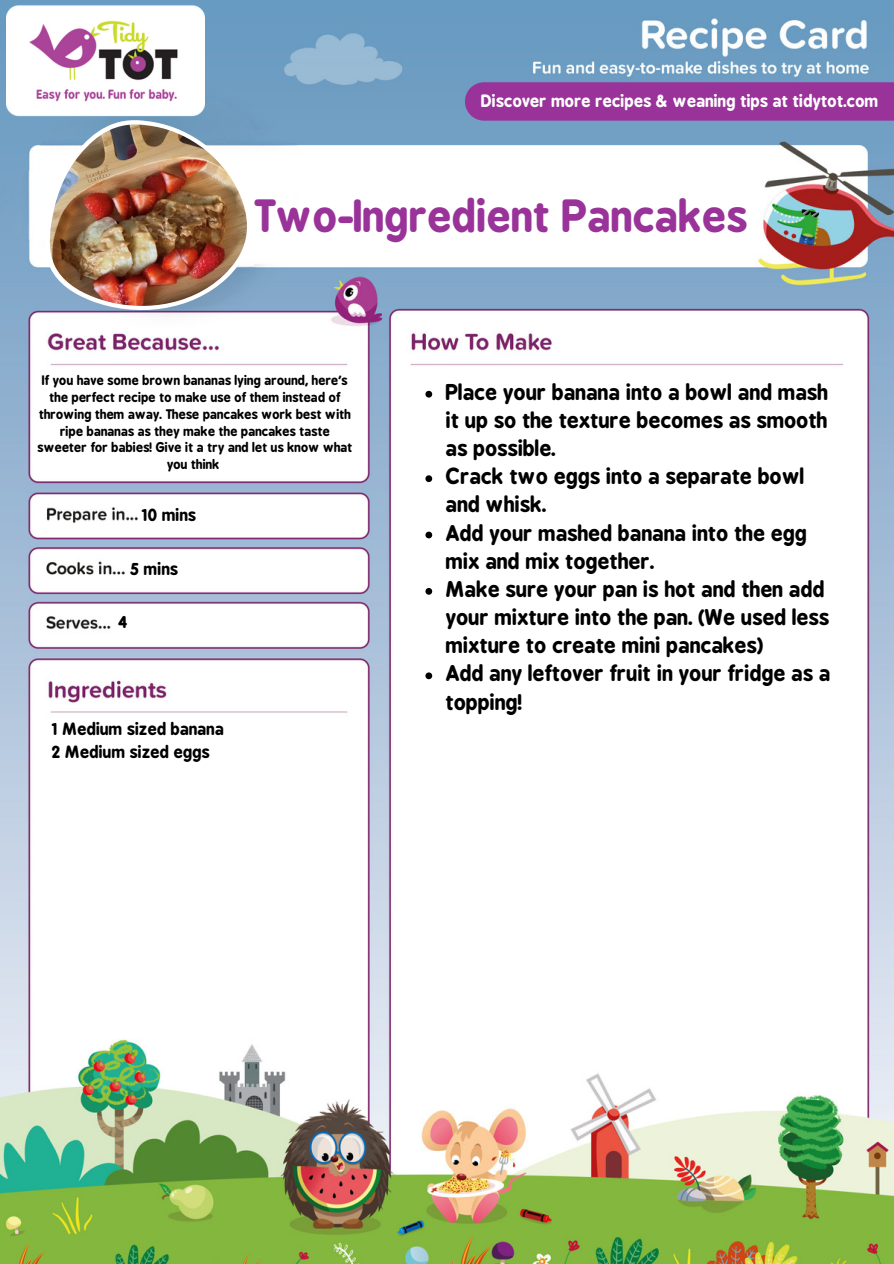
<style>
.page{position:relative;width:894px;height:1264px;background:#fff}
.page>*{position:absolute;margin:0;border:0;box-sizing:border-box;transform-origin:0 0}
.t1{font:700 41.85px "B Preplay";color:#939}
.t2{font:700 20.55px/28.2px "B Preplay";color:#000}
.t3{font:700 16.05px "B Preplay";color:#000}
.t4{font:700 16.05px "B Preplay";color:#fff}
.t5{font:700 12.45px/16.6px "B Preplay";color:#000;text-align:center}
</style>
<div class="page">
<img style="left:0;top:0;width:893px;height:1263px">
<img style="left:6px;top:0;width:199px;height:132px">
<svg style="left:44px;top:116px;width:210px;height:202px"></svg>
<img style="left:50px;top:121px;width:197px;height:192px">
<div style="left:464px;top:82px;width:429px;height:39px;background:#939"></div>
<svg style="left:425px;top:391px;width:7px;height:6px"></svg>
<svg style="left:425px;top:475px;width:7px;height:7px"></svg>
<svg style="left:425px;top:531px;width:7px;height:7px"></svg>
<svg style="left:425px;top:588px;width:7px;height:6px"></svg>
<svg style="left:425px;top:672px;width:7px;height:7px"></svg>
<p class="t4" style="left:481px;top:91px;width:398px">Discover more recipes &amp; weaning tips at tidytot.com</p>
<p class="t1" style="left:254px;top:191px;width:495px">Two-Ingredient Pancakes</p>
<p class="t5" style="left:38px;top:372px;width:316px">If you have some brown bananas lying around, here’s the perfect recipe to make use of them instead of throwing them away. These pancakes work best with ripe bananas as they make the pancakes taste sweeter for babies! Give it a try and let us know what you think</p>
<p class="t3" style="left:142px;top:505px;width:56px">10 mins</p>
<p class="t3" style="left:130px;top:559px;width:49px">5 mins</p>
<p class="t3" style="left:118px;top:612px;width:11px">4</p>
<p class="t3" style="left:52px;top:719px;width:174px">1 Medium sized banana</p>
<p class="t3" style="left:52px;top:742px;width:159px">2 Medium sized eggs</p>
<p class="t2" style="left:446px;top:378px;width:384px;text-align:justify">Place your banana into a bowl and mash it up so the texture becomes as smooth as possible.</p>
<p class="t2" style="left:446px;top:462px;width:360px">Crack two eggs into a separate bowl and whisk.</p>
<p class="t2" style="left:446px;top:519px;width:362px">Add your mashed banana into the egg mix and mix together.</p>
<p class="t2" style="left:446px;top:575px;width:385px">Make sure your pan is hot and then add your mixture into the pan. (We used less mixture to create mini pancakes)</p>
<p class="t2" style="left:446px;top:659px;width:386px">Add any leftover fruit in your fridge as a topping!</p>
</div>
